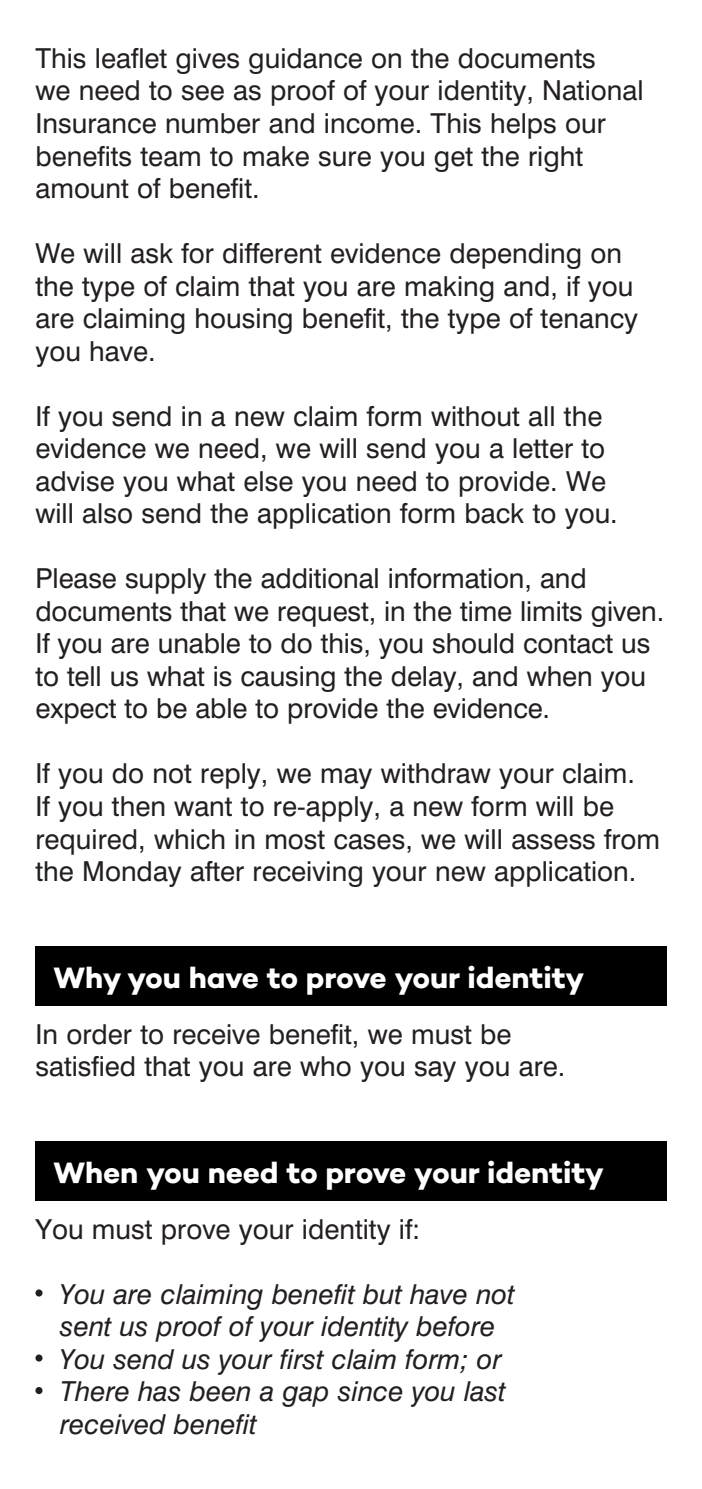
<style>
.page{position:relative;width:702px;height:1489px;background:#fff}
.page>*{position:absolute;margin:0;border:0;box-sizing:border-box;transform-origin:0 0}
.t1{font:700 30px "Campton";letter-spacing:-.01em;color:#fff}
.t2{font:27.5px/32.5px "Swiss 721 BT";color:#231f20}
.t3{font:italic 27.5px/32.5px "Swiss 721 BT";color:#231f20}
</style>
<div class="page">
<div style="left:35px;top:945px;width:631px;height:60px;background:#000"></div>
<div style="left:35px;top:1140px;width:631px;height:60px;background:#000"></div>
<div style="left:35px;top:1289px;width:8px;height:7px;background:#231f20;border-radius:50%"></div>
<div style="left:35px;top:1354px;width:8px;height:7px;background:#231f20;border-radius:50%"></div>
<svg style="left:35px;top:1386px;width:8px;height:7px"></svg>
<p class="t2" style="left:35px;top:42px;width:609px">This leaflet gives guidance on the documents<br>we need to see as proof of your identity, National Insurance number and income. This helps our benefits team to make sure you get the right amount of benefit.</p>
<p class="t2" style="left:35px;top:237px;width:604px">We will ask for different evidence depending on the type of claim that you are making and, if you are claiming housing benefit, the type of tenancy you have.</p>
<p class="t2" style="left:35px;top:399px;width:584px">If you send in a new claim form without all the evidence we need, we will send you a letter to advise you what else you need to provide. We will also send the application form back to you.</p>
<p class="t2" style="left:35px;top:562px;width:630px">Please supply the additional information, and documents that we request, in the time limits given.<br>If you are unable to do this, you should contact us to tell us what is causing the delay, and when you expect to be able to provide the evidence.</p>
<p class="t2" style="left:35px;top:757px;width:626px">If you do not reply, we may withdraw your claim.<br>If you then want to re-apply, a new form will be required, which in most cases, we will assess from the Monday after receiving your new application.</p>
<h2 class="t1" style="left:53px;top:958px;width:533px">Why you have to prove your identity</h2>
<p class="t2" style="left:35px;top:1017px;width:531px">In order to receive benefit, we must be satisfied that you are who you say you are.</p>
<h2 class="t1" style="left:53px;top:1153px;width:552px">When you need to prove your identity</h2>
<p class="t2" style="left:35px;top:1212px;width:386px">You must prove your identity if:</p>
<p class="t3" style="left:60px;top:1277px;width:456px">You are claiming benefit but have not sent us proof of your identity before</p>
<p class="t3" style="left:60px;top:1342px;width:443px">You send us your first claim form; or</p>
<p class="t3" style="left:60px;top:1374px;width:447px">There has been a gap since you last received benefit</p>
</div>
